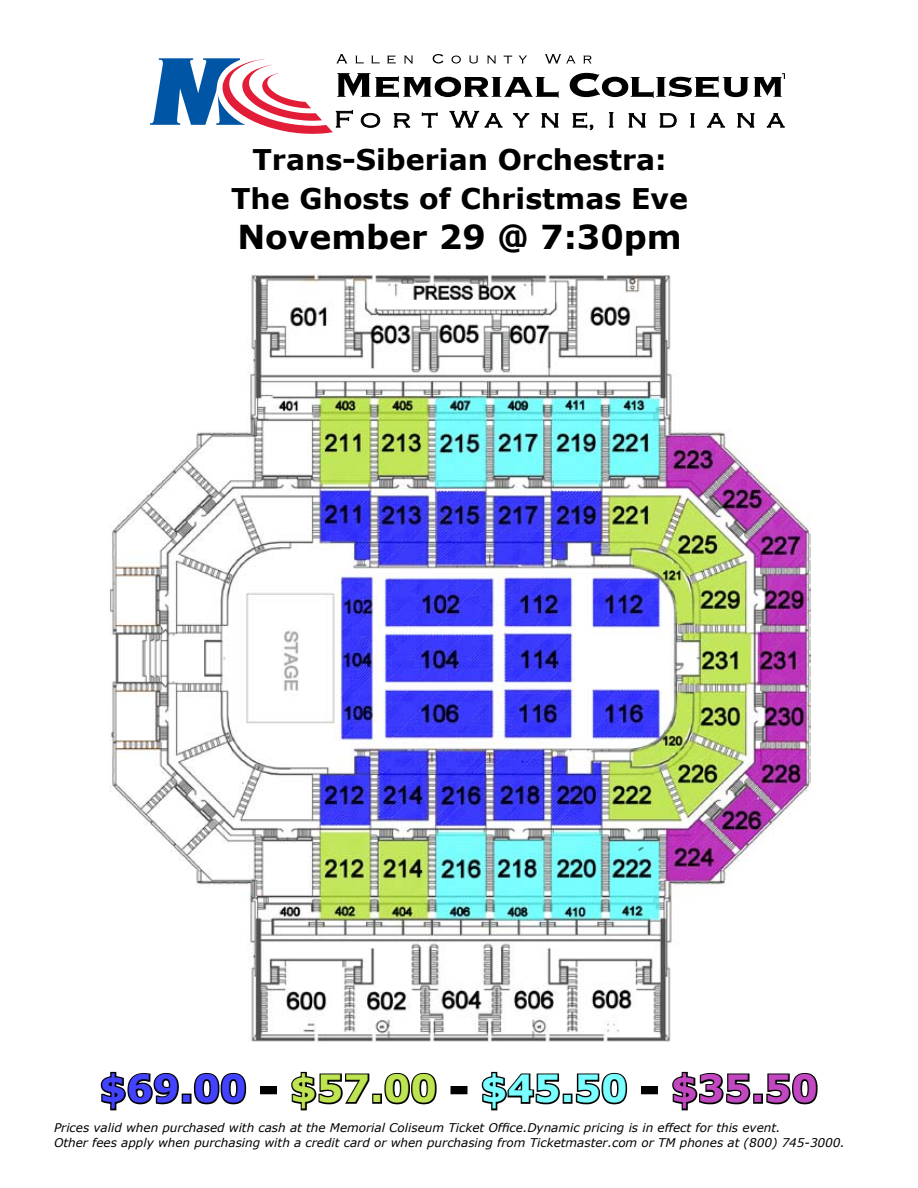
<style>
.page{position:relative;width:918px;height:1188px;background:#fff}
.page>*{position:absolute;margin:0;border:0;box-sizing:border-box;transform-origin:0 0}
.t1{font:700 37.5px "Verdana";color:#4342ff}
.t2{font:700 33px "Verdana";color:#000}
.t3{font:700 28.5px/39.6px "Verdana";color:#000;text-align:center}
.t4{font:italic 12px/14.4px "Verdana";color:#000}
.s1{color:#000}
.s2{color:#bee451}
.s3{color:#7afeff}
.s4{color:#c248c1}
</style>
<div class="page">
<svg style="left:150px;top:54px;width:634px;height:80px"></svg>
<svg style="left:100px;top:1071px;width:79px;height:40px"></svg>
<div style="left:182px;top:1094px;width:10px;height:10px;border:3px solid #000"></div>
<svg style="left:193px;top:1072px;width:54px;height:33px"></svg>
<div style="left:260px;top:1086px;width:17px;height:8px;border:3px solid #000"></div>
<svg style="left:291px;top:1071px;width:79px;height:40px"></svg>
<div style="left:372px;top:1094px;width:10px;height:10px;border:3px solid #000"></div>
<svg style="left:384px;top:1072px;width:53px;height:33px"></svg>
<div style="left:451px;top:1086px;width:16px;height:8px;border:3px solid #000"></div>
<svg style="left:481px;top:1071px;width:79px;height:40px"></svg>
<div style="left:563px;top:1094px;width:9px;height:10px;border:3px solid #000"></div>
<svg style="left:575px;top:1072px;width:53px;height:33px"></svg>
<div style="left:641px;top:1086px;width:17px;height:8px;border:3px solid #000"></div>
<svg style="left:672px;top:1071px;width:79px;height:40px"></svg>
<div style="left:753px;top:1094px;width:10px;height:10px;border:3px solid #000"></div>
<svg style="left:766px;top:1072px;width:52px;height:33px"></svg>
<img style="left:110px;top:275px;width:701px;height:767px">
<h3 class="t3" style="left:231px;top:139px;width:458px">Trans-Siberian Orchestra:<br>The Ghosts of Christmas Eve</h3>
<h2 class="t2" style="left:237px;top:214px;width:446px">November 29 @ 7:30pm</h2>
<h1 class="t1" style="left:100px;top:1062px;width:720px">$69.00 <span class="s1">-</span> <span class="s2">$57.00</span> <span class="s1">-</span> <span class="s3">$45.50</span> <span class="s1">-</span> <span class="s4">$35.50</span></h1>
<p class="t4" style="left:54px;top:1121px;width:792px">Prices valid when purchased with cash at the Memorial Coliseum Ticket Office.Dynamic pricing is in effect for this event.<br>Other fees apply when purchasing with a credit card or when purchasing from Ticketmaster.com or TM phones at (800) 745-3000.</p>
</div>
